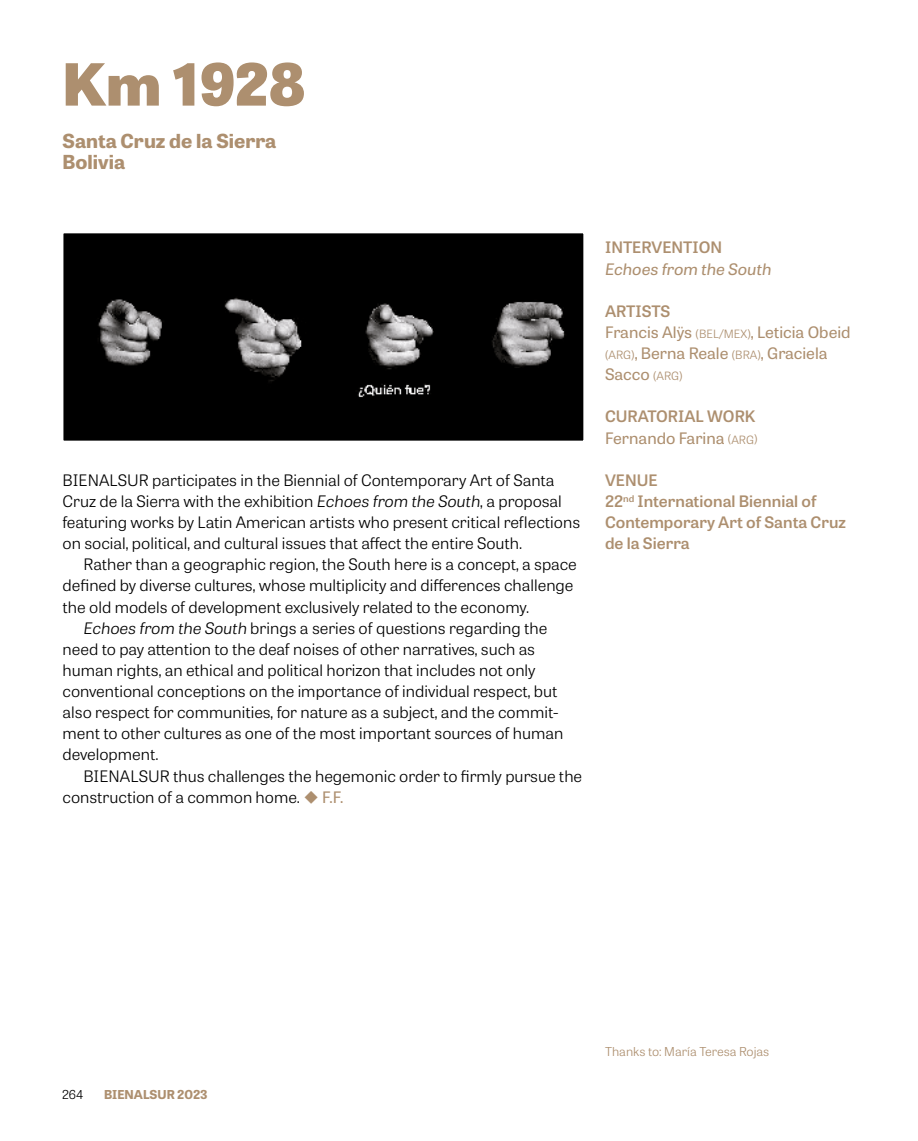
<style>
.page{position:relative;width:918px;height:1141px;background:#fff}
.page>*{position:absolute;margin:0;border:0;box-sizing:border-box;transform-origin:0 0}
.t1{font:800 57.75px "Tablet Gothic Wide";letter-spacing:-.005em;color:#ad8f6f}
.t2{font:700 19.25px/21.2px "Tablet Gothic Wide";color:#ad8f6f}
.t3{font:300 15.75px/21.2px "Tablet Gothic Wide";color:#000}
.t4{font:600 15.75px/21.2px "Tablet Gothic Wide";color:#ad8f6f}
.t5{font:15.75px/21.2px "Tablet Gothic Wide";color:#ad8f6f}
.t6{font:italic 15.75px "Tablet Gothic Wide";color:#ad8f6f}
.t7{font:300 12.25px "Tablet Gothic Wide";color:#ad8f6f}
.t8{font:700 12.25px "Tablet Gothic Wide";color:#ad8f6f}
.t9{font:300 12.25px "Tablet Gothic Wide";color:#000}
.s1{font-style:italic}
.s2{color:#ad8f6f}
.s3{font-weight:400;color:#ad8f6f}
.s4{font-weight:600}
.s5{font-weight:300;font-size:11.38px}
.s6{font-weight:400}
</style>
<div class="page">
<img style="left:65px;top:235px;width:517px;height:204px">
<div style="left:62px;top:232px;width:523px;height:210px;border:2px solid #fff"></div>
<h1 class="t1" style="left:63px;top:41px;width:244px">Km 1928</h1>
<p class="t2" style="left:63px;top:129px;width:215px">Santa Cruz de la Sierra<br>Bolivia</p>
<p class="t3" style="left:63px;top:469px;width:519px">BIENALSUR participates in the Biennial of Contemporary Art of Santa Cruz de la Sierra with the exhibition <span class="s1">Echoes from the South</span>, a proposal featuring works by Latin American artists who present critical reflections on social, political, and cultural issues that affect the entire South.</p>
<p class="t3" style="left:83px;top:553px;width:495px">Rather than a geographic region, the South here is a concept, a space</p>
<p class="t3" style="left:63px;top:574px;width:512px">defined by diverse cultures, whose multiplicity and differences challenge</p>
<p class="t3" style="left:63px;top:596px;width:468px">the old models of development exclusively related to the economy.</p>
<p class="t3" style="left:83px;top:617px;width:465px"><span class="s1">Echoes from the South</span> brings a series of questions regarding the</p>
<p class="t3" style="left:63px;top:638px;width:474px">need to pay attention to the deaf noises of other narratives, such as</p>
<p class="t3" style="left:63px;top:659px;width:474px">human rights, an ethical and political horizon that includes not only</p>
<p class="t3" style="left:63px;top:680px;width:496px">conventional conceptions on the importance of individual respect, but</p>
<p class="t3" style="left:63px;top:701px;width:497px">also respect for communities, for nature as a subject, and the commit-</p>
<p class="t3" style="left:63px;top:722px;width:502px">ment to other cultures as one of the most important sources of human</p>
<p class="t3" style="left:63px;top:743px;width:97px">development.</p>
<p class="t3" style="left:83px;top:765px;width:500px">BIENALSUR thus challenges the hegemonic order to firmly pursue the</p>
<p class="t3" style="left:63px;top:786px;width:282px">construction of a common home. <span class="s2">◆</span> <span class="s3">F.F.</span></p>
<p class="t4" style="left:605px;top:236px;width:119px">INTERVENTION</p>
<p class="t6" style="left:605px;top:258px;width:168px">Echoes from the South</p>
<p class="t5" style="left:605px;top:300px;width:247px"><span class="s4">ARTISTS<br></span>Francis Alÿs <span class="s5">(BEL/MEX)</span>, Leticia Obeid <span class="s5">(ARG)</span>, Berna Reale <span class="s5">(BRA)</span>, Graciela<br>Sacco <span class="s5">(ARG)</span></p>
<p class="t4" style="left:605px;top:405px;width:154px">CURATORIAL WORK<br><span class="s6">Fernando Farina</span> <span class="s5">(ARG)</span></p>
<p class="t4" style="left:605px;top:469px;width:242px">VENUE<br>22<sup>nd</sup> International Biennial of<br>Contemporary Art of Santa Cruz de la Sierra</p>
<p class="t9" style="left:62px;top:1086px;width:23px">264</p>
<p class="t8" style="left:104px;top:1085px;width:105px">BIENALSUR 2023</p>
<p class="t7" style="left:605px;top:1044px;width:166px">Thanks to: María Teresa Rojas</p>
</div>
